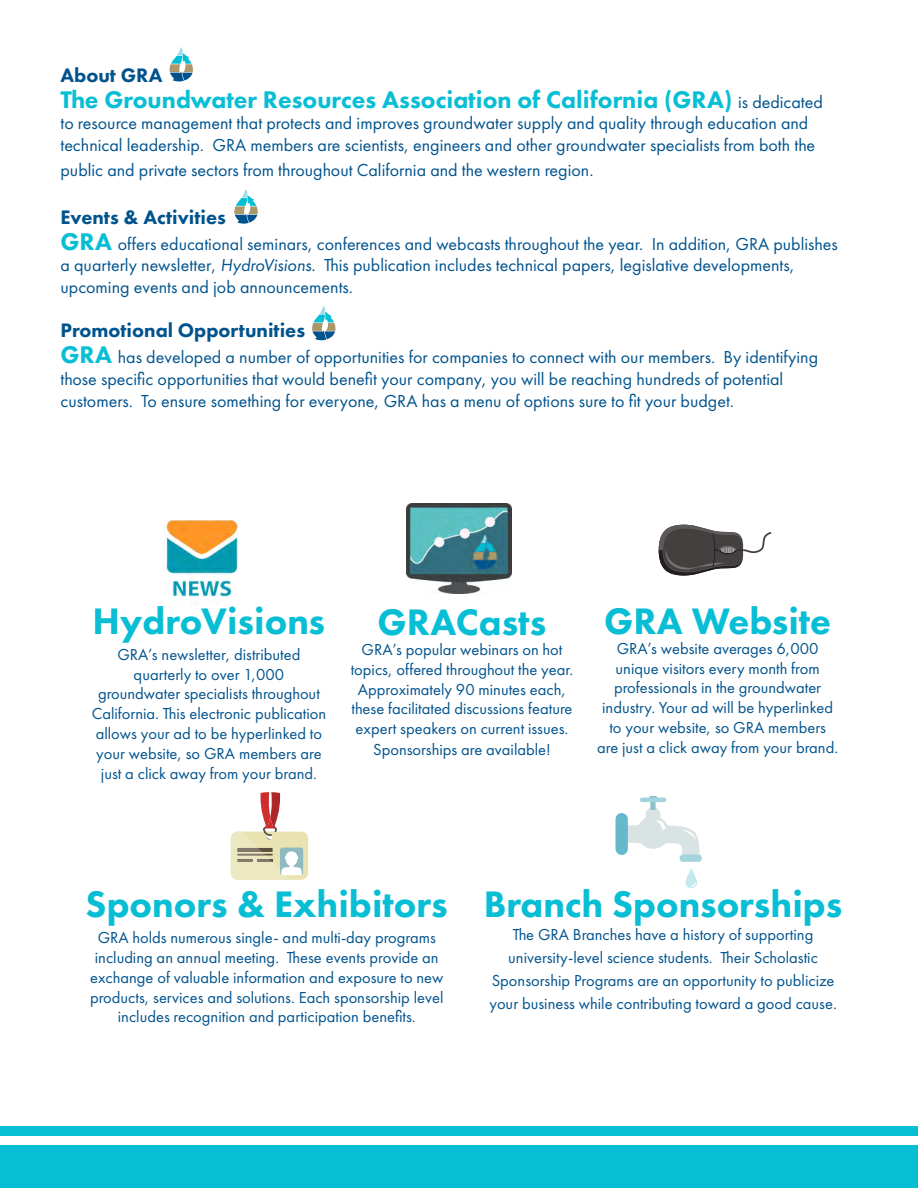
<style>
.page{position:relative;width:918px;height:1188px;background:#fff}
.page>*{position:absolute;margin:0;border:0;box-sizing:border-box;transform-origin:0 0}
.t1{font:800 38.25px "Futura PT";color:#08bed5}
.t2{font:800 25.05px "Futura PT";color:#08bed5}
.t3{font:800 20.25px "Futura PT";color:#00538d}
.t4{font:18px/21.6px "Futura PT";color:#00538d}
.t5{font:16.5px/19.8px "Futura PT";color:#00538d;text-align:center}
.s1{font-weight:400;font-size:18px;color:#00538d}
.s2{font-weight:800;font-size:25.05px;color:#08bed5}
.s3{font-style:italic}
</style>
<div class="page">
<div style="left:0;top:1126px;width:918px;height:62px;background:#08bed5"></div>
<svg style="left:169px;top:47px;width:24px;height:35px"></svg>
<svg style="left:234px;top:189px;width:24px;height:35px"></svg>
<svg style="left:312px;top:306px;width:24px;height:35px"></svg>
<img style="left:165px;top:520px;width:72px;height:85px">
<div style="left:0;top:1136px;width:918px;height:8px;background:#fff"></div>
<svg style="left:659px;top:524px;width:112px;height:52px"></svg>
<svg style="left:231px;top:792px;width:77px;height:88px"></svg>
<hr style="left:237px;top:859px;width:16px;height:3px;background:#80786b">
<div style="left:680px;top:855px;width:22px;height:7px;background:#a3d4de;border-radius:3px"></div>
<div style="left:646px;top:807px;width:15px;height:26px;background:#d9e3e3;border-radius:8px"></div>
<svg style="left:649px;top:796px;width:8px;height:14px"></svg>
<hr style="left:640px;top:798px;width:26px;height:4px;background:#a3d4de;border-radius:2px">
<div style="left:615px;top:813px;width:13px;height:42px;background:#66b8cc;border-radius:6px"></div>
<svg style="left:622px;top:820px;width:77px;height:37px"></svg>
<svg style="left:686px;top:868px;width:11px;height:20px"></svg>
<svg style="left:691px;top:882px;width:5px;height:5px"></svg>
<img style="left:406px;top:504px;width:106px;height:89px">
<p class="t3" style="left:60px;top:62px;width:103px">About GRA</p>
<h2 class="t2" style="left:60px;top:84px;width:764px">The Groundwater Resources Association of California (GRA) <span class="s1">is dedicated</span></h2>
<p class="t4" style="left:60px;top:112px;width:756px">to resource management that protects and improves groundwater supply and quality through education and technical leadership. GRA members are scientists, engineers and other groundwater specialists from both the</p>
<p class="t4" style="left:60px;top:159px;width:534px">public and private sectors from throughout California and the western region.</p>
<p class="t3" style="left:60px;top:204px;width:167px">Events &amp; Activities</p>
<p class="t4" style="left:60px;top:233px;width:779px"><span class="s2">GRA</span> offers educational seminars, conferences and webcasts throughout the year. In addition, GRA publishes a quarterly newsletter, <span class="s3">HydroVisions.</span> This publication includes technical papers, legislative developments, upcoming events and job announcements.</p>
<p class="t3" style="left:60px;top:318px;width:246px">Promotional Opportunities</p>
<p class="t4" style="left:60px;top:347px;width:759px"><span class="s2">GRA</span> has developed a number of opportunities for companies to connect with our members. By identifying those specific opportunities that would benefit your company, you will be reaching hundreds of potential customers. To ensure something for everyone, GRA has a menu of options sure to fit your budget.</p>
<h1 class="t1" style="left:93px;top:597px;width:234px">HydroVisions</h1>
<p class="t5" style="left:92px;top:644px;width:236px">GRA’s newsletter, distributed quarterly to over 1,000 groundwater specialists throughout California. This electronic publication allows your ad to be hyperlinked to your website, so GRA members are just a click away from your brand.</p>
<h1 class="t1" style="left:378px;top:599px;width:170px">GRACasts</h1>
<p class="t5" style="left:351px;top:639px;width:224px">GRA’s popular webinars on hot topics, offered throughout the year.<br>Approximately 90 minutes each, these facilitated discussions feature expert speakers on current issues.<br>Sponsorships are available!</p>
<h1 class="t1" style="left:604px;top:597px;width:229px">GRA Website</h1>
<p class="t5" style="left:597px;top:638px;width:242px">GRA’s website averages 6,000 unique visitors every month from professionals in the groundwater industry. Your ad will be hyperlinked to your website, so GRA members are just a click away from your brand.</p>
<h1 class="t1" style="left:86px;top:881px;width:364px">Sponors &amp; Exhibitors</h1>
<p class="t5" style="left:90px;top:928px;width:355px">GRA holds numerous single- and multi-day programs including an annual meeting. These events provide an exchange of valuable information and exposure to new products, services and solutions. Each sponsorship level includes recognition and participation benefits.</p>
<h1 class="t1" style="left:484px;top:881px;width:360px">Branch Sponsorships</h1>
<p class="t5" style="left:489px;top:923px;width:349px;line-height:22.8px">The GRA Branches have a history of supporting university-level science students. Their Scholastic Sponsorship Programs are an opportunity to publicize your business while contributing toward a good cause.</p>
</div>
